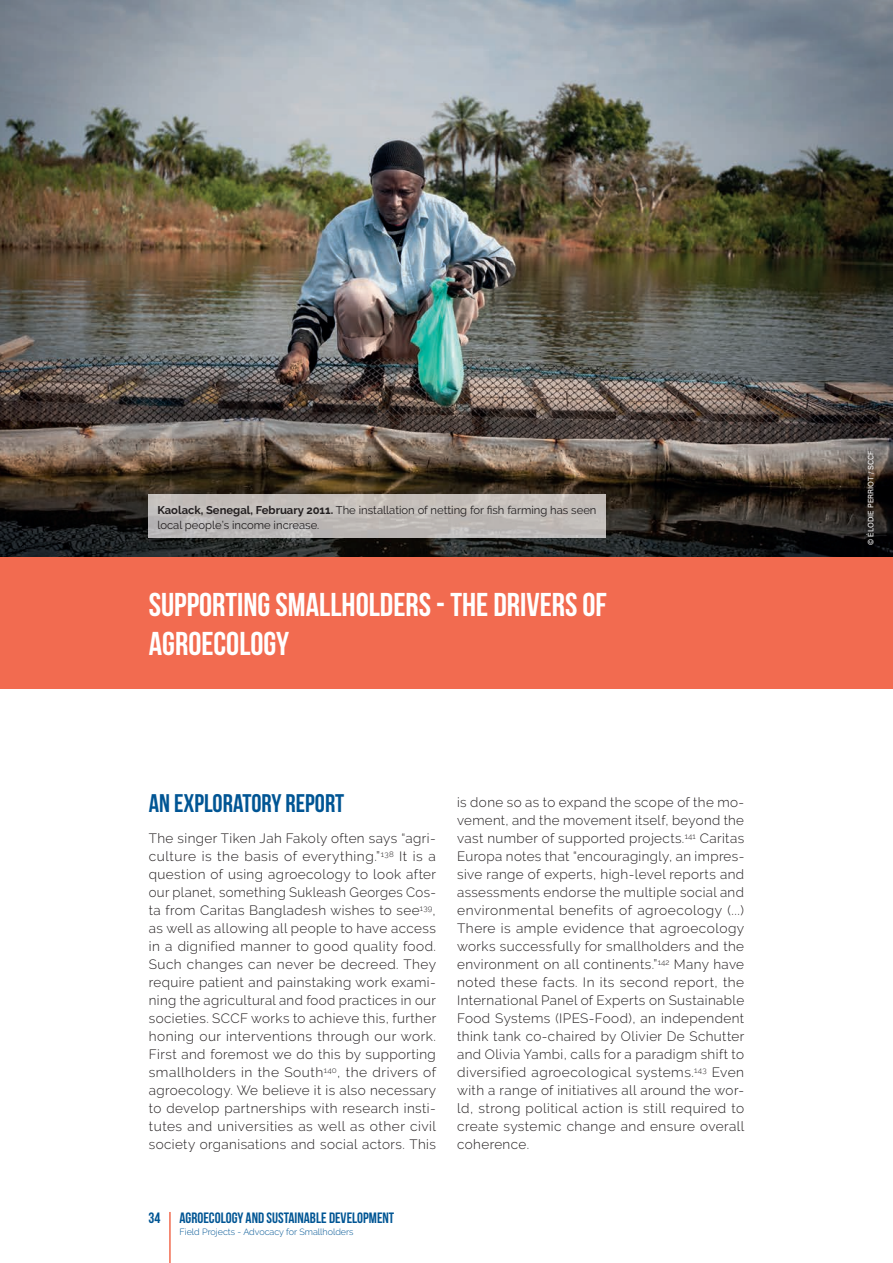
<style>
.page{position:relative;width:893px;height:1263px;background:#fff}
.page>*{position:absolute;margin:0;border:0;box-sizing:border-box;transform-origin:0 0}
.t1{font:700 33px/39px "Bebas Neue";color:#fff}
.t2{font:700 25.5px "Bebas Neue";color:#005594}
.t3{font:700 15px "Bebas Neue";color:#005594}
.t4{font:300 13.5px/18px "Raleway";letter-spacing:.03em;color:#231f20;text-align:justify}
.t5{font:11.25px/14.2px "Raleway";color:#231f20}
.t6{font:300 9px "Raleway";color:#005594}
.t7{font:7.5px "Univers";color:#fff}
.s1{font-weight:700}
</style>
<div class="page">
<hr style="left:169px;top:1212px;width:2px;height:51px;background:#f26b50">
<img style="left:0;top:0;width:893px;height:558px">
<div style="left:0;top:558px;width:893px;height:131px;background:#f26b50"></div>
<img style="left:149px;top:495px;width:456px;height:42px">
<p class="t5" style="left:157px;top:503px;width:441px"><span class="s1">Kaolack, Senegal, February 2011.</span> The installation of netting for fish farming has seen local people’s income increase.</p>
<h1 class="t1" style="left:149px;top:584px;width:460px">SUPPORTING SMALLHOLDERS - THE DRIVERS OF<br>AGROECOLOGY</h1>
<h2 class="t2" style="left:149px;top:789px;width:197px">AN EXPLORATORY REPORT</h2>
<p class="t4" style="left:149px;top:829px;width:289px">The singer Tiken Jah Fakoly often says “agri&shy;culture is the basis of everything.”<sup>138</sup> It is a question of using agroecology to look after our planet, something Sukleash Georges Cos&shy;ta from Caritas Bangladesh wishes to see<sup>139</sup>, as well as allowing all people to have access in a dignified manner to good quality food.<br>Such changes can never be decreed. They require patient and painstaking work exami&shy;ning the agricultural and food practices in our societies. SCCF works to achieve this, further honing our interventions through our work.<br>First and foremost we do this by supporting smallholders in the South<sup>140</sup>, the drivers of agroecology. We believe it is also necessary to develop partnerships with research insti&shy;tutes and universities as well as other civil society organisations and social actors. This</p>
<p class="t4" style="left:457px;top:793px;width:289px">is done so as to expand the scope of the mo&shy;vement, and the movement itself, beyond the vast number of supported projects.<sup>141</sup> Caritas Europa notes that “encouragingly, an impres&shy;sive range of experts, high-level reports and assessments endorse the multiple social and environmental benefits of agroecology (...)<br>There is ample evidence that agroecology works successfully for smallholders and the environment on all continents.”<sup>142</sup> Many have noted these facts. In its second report, the International Panel of Experts on Sustainable Food Systems (IPES-Food), an independent think tank co-chaired by Olivier De Schutter and Olivia Yambi, calls for a paradigm shift to diversified agroecological systems.<sup>143</sup> Even with a range of initiatives all around the wor&shy;ld, strong political action is still required to create systemic change and ensure overall coherence.</p>
<p class="t3" style="left:148px;top:1210px;width:13px">34</p>
<p class="t3" style="left:179px;top:1210px;width:216px">AGROECOLOGY AND SUSTAINABLE DEVELOPMENT</p>
<p class="t6" style="left:179px;top:1227px;width:176px">Field Projects - Advocacy for Smallholders</p>
<p class="t7" style="left:866px;top:545px;width:95px;rotate:-90deg">© ÉLODIE PERRIOT / SCCF</p>
</div>
